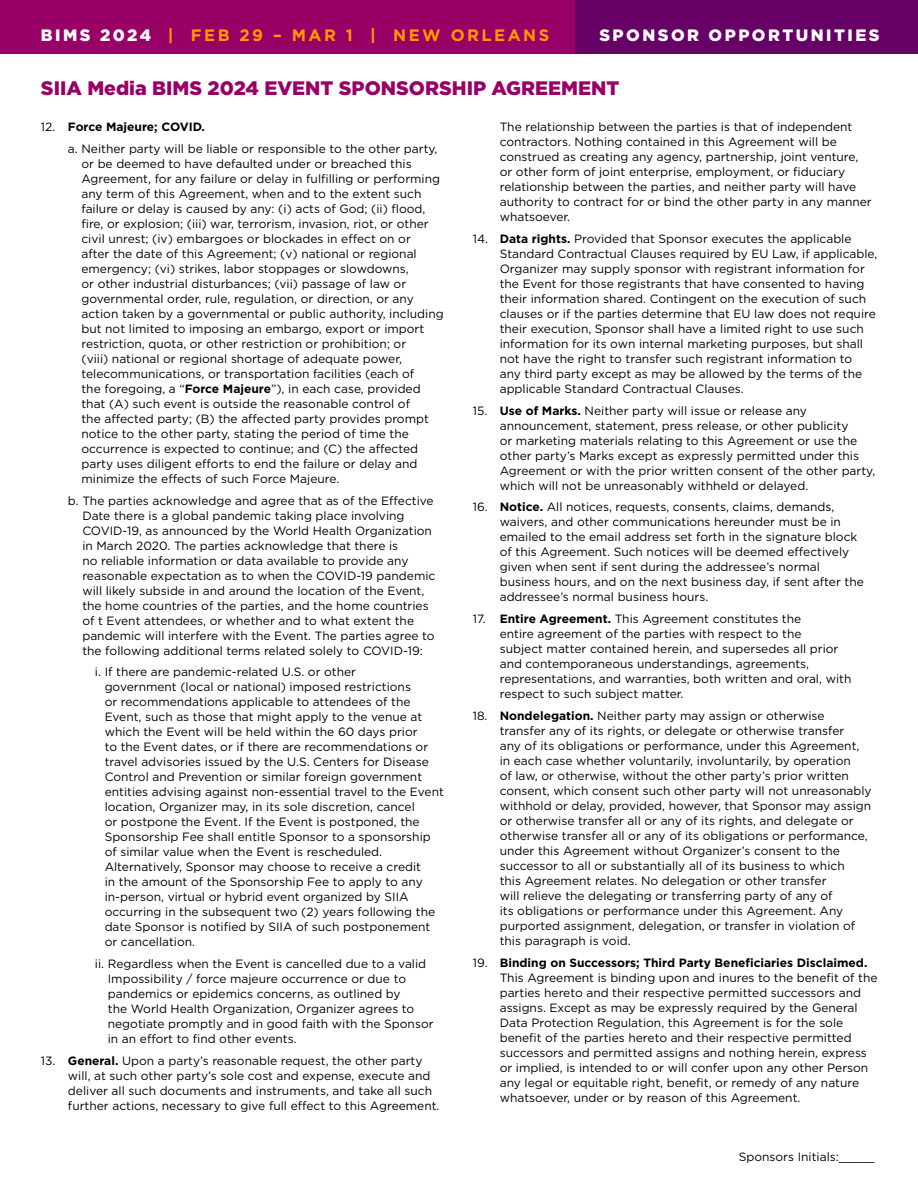
<style>
.page{position:relative;width:918px;height:1188px;background:#fff}
.page>*{position:absolute;margin:0;border:0;box-sizing:border-box;transform-origin:0 0}
.t1{font:900 19.5px "Gotham";color:#906}
.t2{font:700 16.5px "Gotham";letter-spacing:.15em;color:#f90}
.t3{font:900 16.5px "Gotham";letter-spacing:.15em;color:#fff}
.contract{font:12px/15px "Gotham";color:#000}
.contract-2{font:700 12px "Gotham";color:#000}
.contract_no_indent{font:12px "Gotham";color:#000}
.s1{font-weight:900;color:#fff}
.s2{font-weight:400}
.s3{font-weight:700}
</style>
<div class="page">
<div style="left:0;top:0;width:612px;height:54px;background:#906"></div>
<div style="left:575px;top:0;width:343px;height:54px;background:#606"></div>
<h2 class="t2" style="left:41px;top:26px;width:510px"><span class="s1">BIMS 2024</span> | FEB 29 – MAR 1 | NEW ORLEANS</h2>
<h2 class="t3" style="left:599px;top:26px;width:282px">SPONSOR OPPORTUNITIES</h2>
<h1 class="t1" style="left:41px;top:77px;width:580px">SIIA Media BIMS 2024 EVENT SPONSORSHIP AGREEMENT</h1>
<p class="contract-2" style="left:41px;top:120px;width:166px"><span class="s2">12.</span> Force Majeure; COVID.</p>
<p class="contract" style="left:81px;top:141px;width:364px;text-indent:-13px">a. Neither party will be liable or responsible to the other party, or be deemed to have defaulted under or breached this Agreement, for any failure or delay in fulfilling or performing any term of this Agreement, when and to the extent such failure or delay is caused by any: (i) acts of God; (ii) flood, fire, or explosion; (iii) war, terrorism, invasion, riot, or other civil unrest; (iv) embargoes or blockades in effect on or<br>after the date of this Agreement; (v) national or regional emergency; (vi) strikes, labor stoppages or slowdowns,<br>or other industrial disturbances; (vii) passage of law or governmental order, rule, regulation, or direction, or any action taken by a governmental or public authority, including but not limited to imposing an embargo, export or import restriction, quota, or other restriction or prohibition; or<br>(viii) national or regional shortage of adequate power, telecommunications, or transportation facilities (each of<br>the foregoing, a “<span class="s3">Force Majeure</span>”), in each case, provided that (A) such event is outside the reasonable control of<br>the affected party; (B) the affected party provides prompt notice to the other party, stating the period of time the occurrence is expected to continue; and (C) the affected party uses diligent efforts to end the failure or delay and minimize the effects of such Force Majeure.</p>
<p class="contract" style="left:82px;top:493px;width:355px;text-indent:-14px">b. The parties acknowledge and agree that as of the Effective Date there is a global pandemic taking place involving COVID-19, as announced by the World Health Organization in March 2020. The parties acknowledge that there is<br>no reliable information or data available to provide any reasonable expectation as to when the COVID-19 pandemic will likely subside in and around the location of the Event, the home countries of the parties, and the home countries of t Event attendees, or whether and to what extent the pandemic will interfere with the Event. The parties agree to the following additional terms related solely to COVID-19:</p>
<p class="contract" style="left:105px;top:664px;width:341px;text-indent:-10px">i. If there are pandemic-related U.S. or other<br>government (local or national) imposed restrictions<br>or recommendations applicable to attendees of the Event, such as those that might apply to the venue at which the Event will be held within the 60 days prior<br>to the Event dates, or if there are recommendations or travel advisories issued by the U.S. Centers for Disease Control and Prevention or similar foreign government entities advising against non-essential travel to the Event location, Organizer may, in its sole discretion, cancel<br>or postpone the Event. If the Event is postponed, the Sponsorship Fee shall entitle Sponsor to a sponsorship of similar value when the Event is rescheduled.<br>Alternatively, Sponsor may choose to receive a credit<br>in the amount of the Sponsorship Fee to apply to any in-person, virtual or hybrid event organized by SIIA occurring in the subsequent two (2) years following the date Sponsor is notified by SIIA of such postponement or cancellation.</p>
<p class="contract" style="left:108px;top:956px;width:327px;text-indent:-13px">ii. Regardless when the Event is cancelled due to a valid Impossibility / force majeure occurrence or due to pandemics or epidemics concerns, as outlined by<br>the World Health Organization, Organizer agrees to negotiate promptly and in good faith with the Sponsor in an effort to find other events.</p>
<p class="contract" style="left:68px;top:1053px;width:373px;text-indent:-27px">13. <span class="s3">General.</span> Upon a party’s reasonable request, the other party will, at such other party’s sole cost and expense, execute and deliver all such documents and instruments, and take all such further actions, necessary to give full effect to this Agreement.</p>
<p class="contract" style="left:500px;top:119px;width:374px">The relationship between the parties is that of independent contractors. Nothing contained in this Agreement will be construed as creating any agency, partnership, joint venture, or other form of joint enterprise, employment, or fiduciary relationship between the parties, and neither party will have authority to contract for or bind the other party in any manner whatsoever.</p>
<p class="contract" style="left:500px;top:231px;width:379px;text-indent:-27px">14. <span class="s3">Data rights.</span> Provided that Sponsor executes the applicable Standard Contractual Clauses required by EU Law, if applicable, Organizer may supply sponsor with registrant information for the Event for those registrants that have consented to having their information shared. Contingent on the execution of such clauses or if the parties determine that EU law does not require their execution, Sponsor shall have a limited right to use such information for its own internal marketing purposes, but shall not have the right to transfer such registrant information to<br>any third party except as may be allowed by the terms of the applicable Standard Contractual Clauses.</p>
<p class="contract" style="left:500px;top:403px;width:377px;text-indent:-27px">15. <span class="s3">Use of Marks.</span> Neither party will issue or release any announcement, statement, press release, or other publicity<br>or marketing materials relating to this Agreement or use the other party’s Marks except as expressly permitted under this Agreement or with the prior written consent of the other party, which will not be unreasonably withheld or delayed.</p>
<p class="contract" style="left:500px;top:499px;width:366px;text-indent:-27px">16. <span class="s3">Notice.</span> All notices, requests, consents, claims, demands, waivers, and other communications hereunder must be in emailed to the email address set forth in the signature block of this Agreement. Such notices will be deemed effectively given when sent if sent during the addressee’s normal business hours, and on the next business day, if sent after the addressee’s normal business hours.</p>
<p class="contract" style="left:500px;top:611px;width:353px;text-indent:-27px">17. <span class="s3">Entire Agreement.</span> This Agreement constitutes the<br>entire agreement of the parties with respect to the<br>subject matter contained herein, and supersedes all prior and contemporaneous understandings, agreements, representations, and warranties, both written and oral, with respect to such subject matter.</p>
<p class="contract" style="left:500px;top:708px;width:373px;text-indent:-27px">18. <span class="s3">Nondelegation.</span> Neither party may assign or otherwise transfer any of its rights, or delegate or otherwise transfer<br>any of its obligations or performance, under this Agreement, in each case whether voluntarily, involuntarily, by operation<br>of law, or otherwise, without the other party’s prior written consent, which consent such other party will not unreasonably withhold or delay, provided, however, that Sponsor may assign or otherwise transfer all or any of its rights, and delegate or otherwise transfer all or any of its obligations or performance, under this Agreement without Organizer’s consent to the successor to all or substantially all of its business to which<br>this Agreement relates. No delegation or other transfer<br>will relieve the delegating or transferring party of any of<br>its obligations or performance under this Agreement. Any purported assignment, delegation, or transfer in violation of this paragraph is void.</p>
<p class="contract" style="left:500px;top:955px;width:379px;text-indent:-27px">19. <span class="s3">Binding on Successors; Third Party Beneficiaries Disclaimed.<br></span>This Agreement is binding upon and inures to the benefit of the parties hereto and their respective permitted successors and assigns. Except as may be expressly required by the General Data Protection Regulation, this Agreement is for the sole benefit of the parties hereto and their respective permitted successors and permitted assigns and nothing herein, express or implied, is intended to or will confer upon any other Person any legal or equitable right, benefit, or remedy of any nature whatsoever, under or by reason of this Agreement.</p>
<p class="contract_no_indent" style="left:739px;top:1149px;width:138px">Sponsors Initials:_____</p>
</div>
